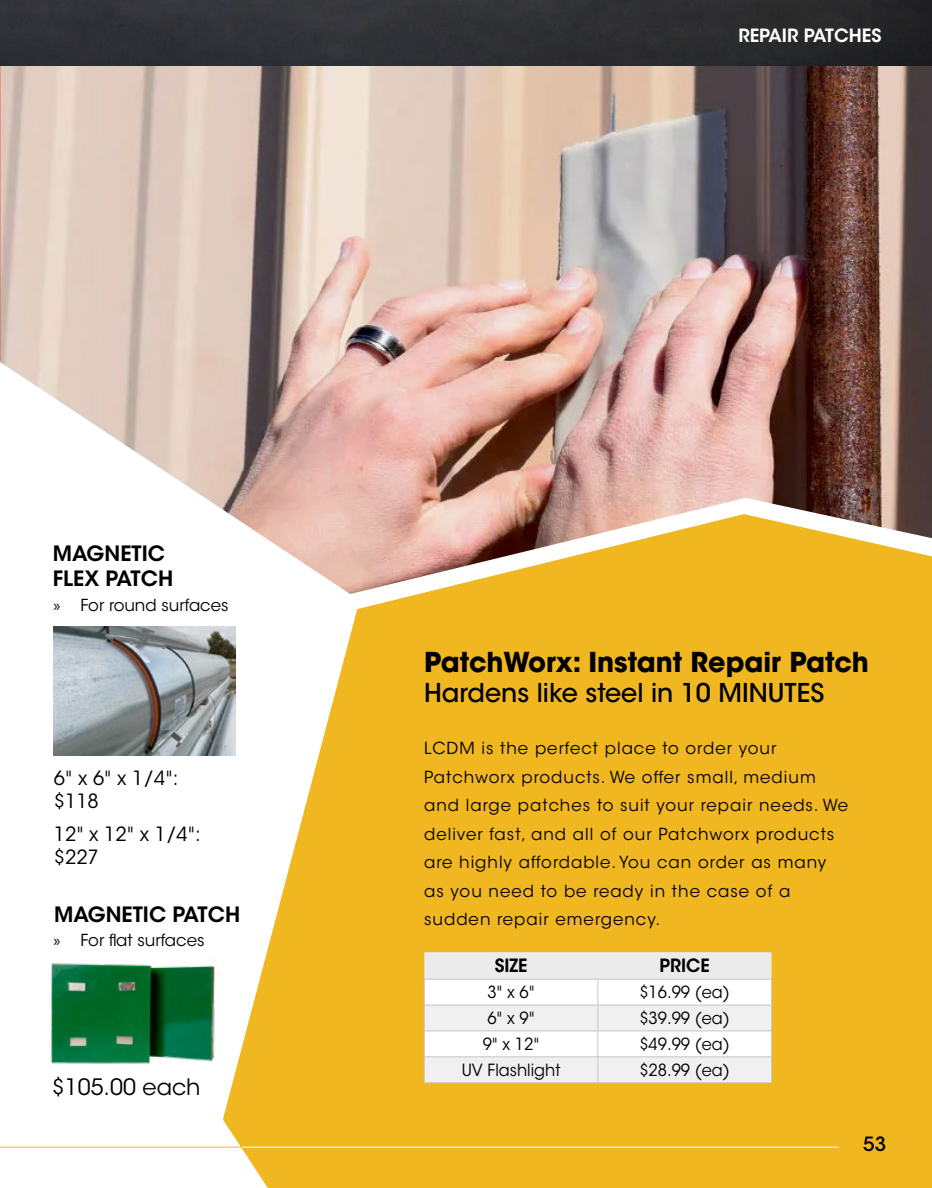
<style>
.page{position:relative;width:932px;height:1188px;background:#fff}
.page>*{position:absolute;margin:0;border:0;box-sizing:border-box;transform-origin:0 0}
.t1{font:700 27.3px "ITC Avant Garde Std";color:#000}
.t2{font:500 25.8px "ITC Avant Garde Std";color:#000}
.t3{font:22.5px "ITC Avant Garde Std";color:#000}
.t4{font:600 21px/25.2px "ITC Avant Garde Std";color:#000}
.t5{font:19.5px/23.4px "ITC Avant Garde Std";color:#000}
.t6{font:500 19.5px "ITC Avant Garde Std";color:#000}
.t7{font:600 18.15px "ITC Avant Garde Std";color:#fff}
.t8{font:600 18.15px "ITC Avant Garde Std";color:#000;scale:.96 1}
.t9{font:16.65px "ITC Avant Garde Std";color:#000;scale:.96 1}
.t10{font:16.5px/28.5px "ITC Avant Garde Std";letter-spacing:.06em;color:#000}
.t11{font:16.5px "ITC Avant Garde Std";color:#000}
.s1{font-family:"Myriad Pro"}
</style>
<div class="page">
<svg style="left:223px;top:594px;width:708px;height:594px;background:#f2be37"></svg>
<img style="left:0;top:0;width:932px;height:594px">
<img style="left:0;top:0;width:1px;height:361px">
<img style="left:54px;top:626px;width:181px;height:130px">
<hr style="left:0;top:1147px;width:838px;height:1px;background:#f2b826">
<img style="left:50px;top:963px;width:165px;height:101px">
<svg style="left:424px;top:952px;width:348px;height:131px"></svg>
<hr style="left:598px;top:1082px;width:173px;height:1px;background:#c7c8ca">
<hr style="left:242px;top:1147px;width:596px;height:1px;background:#fff">
<p class="t7" style="left:738px;top:24px;width:145px">REPAIR PATCHES</p>
<p class="t4" style="left:53px;top:540px;width:122px">MAGNETIC<br>FLEX PATCH</p>
<p class="t11" style="left:54px;top:595px;width:176px"><span class="s1">»</span> For round surfaces</p>
<p class="t5" style="left:54px;top:767px;width:126px">6" x 6" x 1/4": $118</p>
<p class="t5" style="left:54px;top:822px;width:148px">12" x 12" x 1/4": $227</p>
<p class="t4" style="left:54px;top:902px;width:188px">MAGNETIC PATCH</p>
<p class="t11" style="left:54px;top:930px;width:152px"><span class="s1">»</span> For flat surfaces</p>
<h3 class="t3" style="left:52px;top:1073px;width:150px">$105.00 each</h3>
<h1 class="t1" style="left:424px;top:644px;width:446px">PatchWorx: Instant Repair Patch</h1>
<h2 class="t2" style="left:424px;top:677px;width:402px">Hardens like steel in 10 MINUTES</h2>
<p class="t10" style="left:424px;top:734px;width:425px">LCDM is the perfect place to order your Patchworx products. We offer small, medium and large patches to suit your repair needs. We deliver fast, and all of our Patchworx products are highly affordable. You can order as many as you need to be ready in the case of a sudden repair emergency.</p>
<p class="t8" style="left:494px;top:954px;width:36px">SIZE</p>
<p class="t8" style="left:659px;top:954px;width:54px">PRICE</p>
<p class="t9" style="left:487px;top:982px;width:51px">3" x 6"</p>
<p class="t9" style="left:639px;top:982px;width:96px">$16.99 (ea)</p>
<p class="t9" style="left:487px;top:1008px;width:51px">6" x 9"</p>
<p class="t9" style="left:639px;top:1008px;width:96px">$39.99 (ea)</p>
<p class="t9" style="left:482px;top:1034px;width:61px">9" x 12"</p>
<p class="t9" style="left:639px;top:1034px;width:96px">$49.99 (ea)</p>
<p class="t9" style="left:462px;top:1060px;width:104px">UV Flashlight</p>
<p class="t9" style="left:639px;top:1060px;width:96px">$28.99 (ea)</p>
<p class="t6" style="left:863px;top:1132px;width:25px">53</p>
</div>
